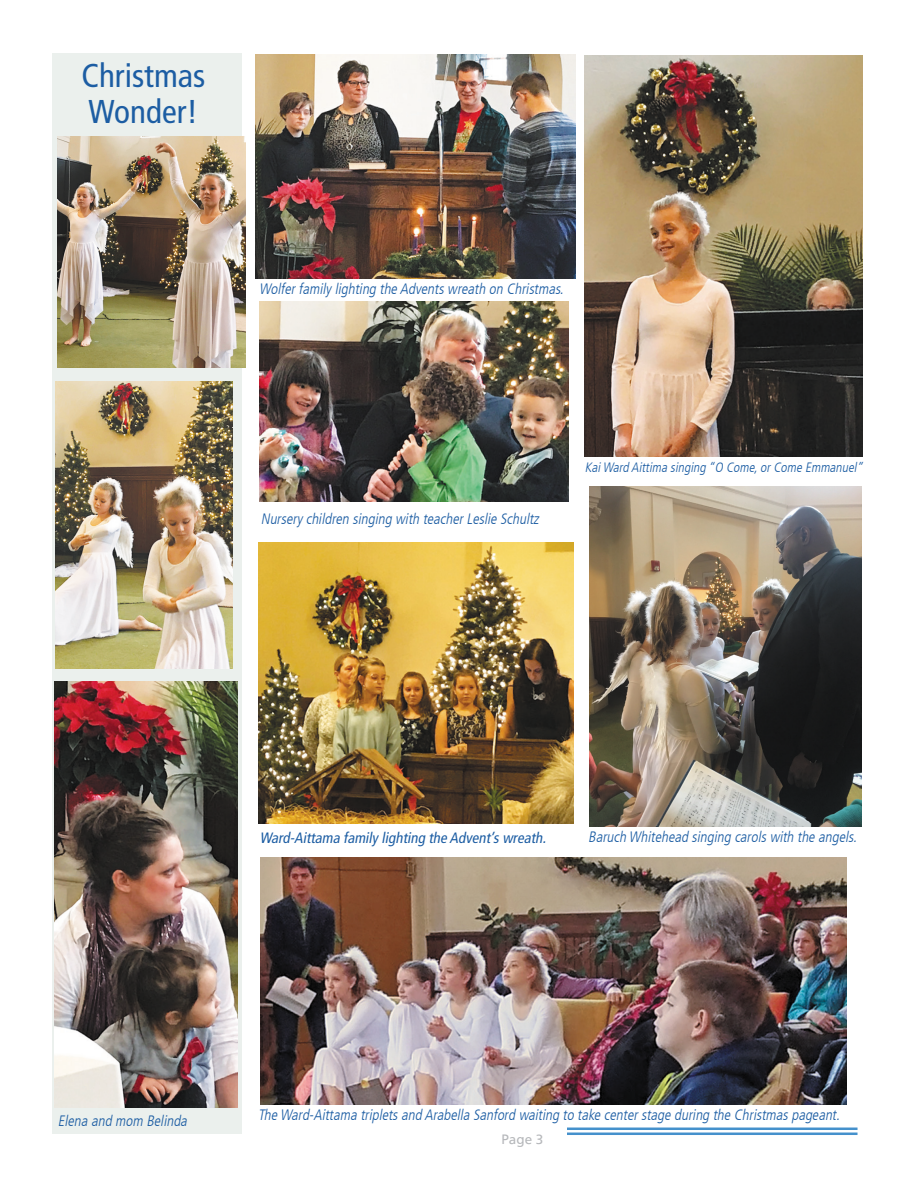
<style>
.page{position:relative;width:918px;height:1188px;background:#fff}
.page>*{position:absolute;margin:0;border:0;box-sizing:border-box;transform-origin:0 0}
.t1{font:condensed 33px/36px "Frutiger LT";color:#1c5da3}
.t2{font:italic 300 condensed 15px "Frutiger LT";color:#1c5da3}
.t3{font:italic condensed 15px "Frutiger LT";color:#1c5da3}
.t4{font:italic 300 condensed 13.5px "Frutiger LT";color:#1c5da3}
.t5{font:13.5px "Frutiger LT";color:#b6b8bb}
</style>
<div class="page">
<hr style="left:567px;top:1128px;width:291px;height:2px;background:#4591cc">
<hr style="left:567px;top:1133px;width:291px;height:2px;background:#4591cc">
<div style="left:53px;top:53px;width:189px;height:1081px;background:#ebf0ed"></div>
<img style="left:55px;top:381px;width:177px;height:287px">
<img style="left:57px;top:136px;width:188px;height:231px">
<img style="left:260px;top:857px;width:587px;height:247px">
<img style="left:260px;top:301px;width:309px;height:201px">
<img style="left:54px;top:682px;width:184px;height:426px">
<img style="left:589px;top:486px;width:272px;height:340px">
<img style="left:584px;top:55px;width:279px;height:401px">
<img style="left:256px;top:54px;width:319px;height:225px">
<img style="left:258px;top:542px;width:315px;height:282px">
<h1 class="t1" style="left:81px;top:58px;width:126px">Christmas<br>Wonder!</h1>
<p class="t2" style="left:259px;top:280px;width:309px">Wolferfamilylighting the Adventswreath on Christmas.</p>
<p class="t2" style="left:261px;top:511px;width:283px">Nurserychildren singing with teacherLeslie Schultz</p>
<p class="t4" style="left:585px;top:459px;width:283px">KaiWard Aittima singing “O Come,orCome Emmanuel”</p>
<p class="t3" style="left:260px;top:829px;width:291px">Ward-Aittama family lighting the Advent’swreath.</p>
<p class="t2" style="left:588px;top:829px;width:273px">Baruch Whitehead singing carolswith the angels.</p>
<p class="t2" style="left:58px;top:1112px;width:134px">Elena and mom Belinda</p>
<p class="t2" style="left:258px;top:1106px;width:586px">The Ward-Aittama tripletsand Arabella Sanford waiting to take centerstage during the Christmaspageant.</p>
<p class="t5" style="left:501px;top:1132px;width:44px">Page 3</p>
</div>
